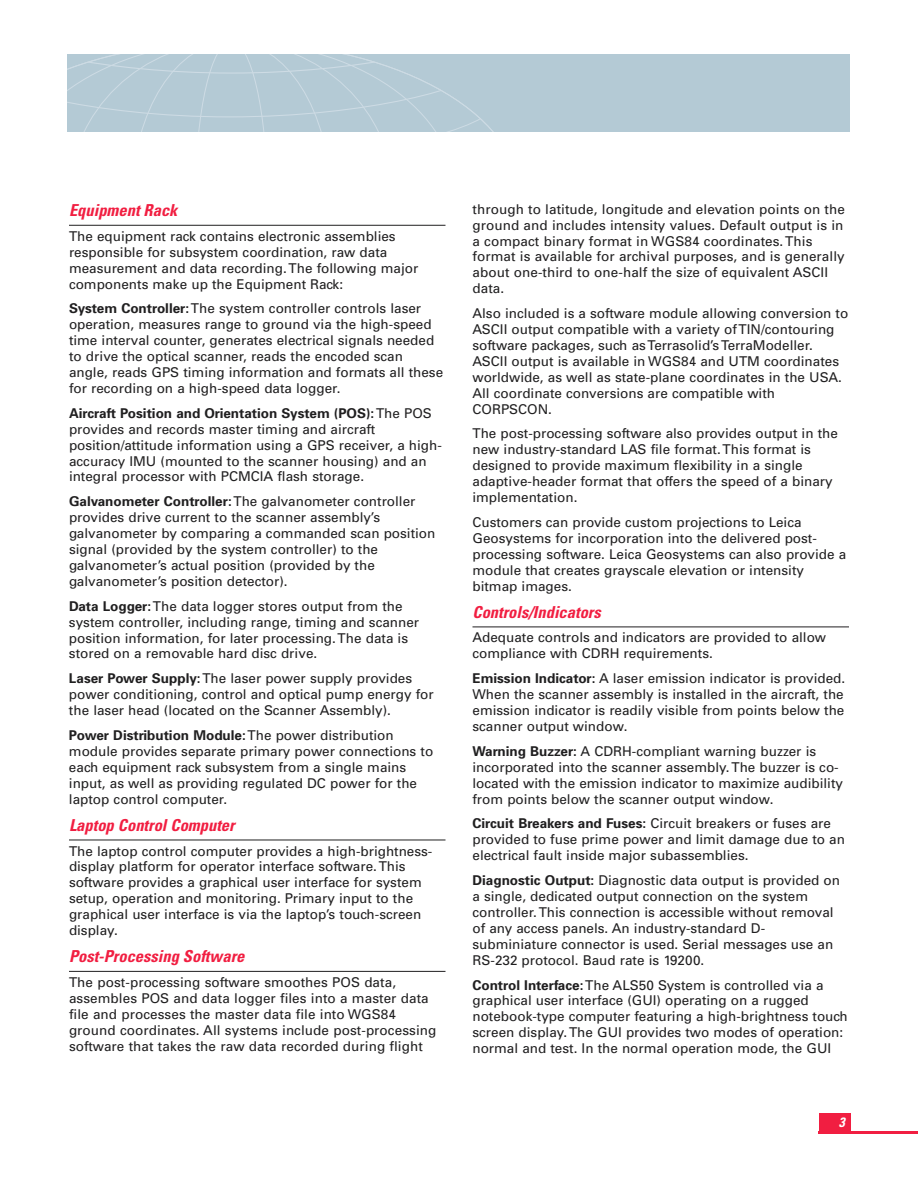
<style>
.page{position:relative;width:918px;height:1188px;background:#fff}
.page>*{position:absolute;margin:0;border:0;box-sizing:border-box;transform-origin:0 0}
.t1{font:italic 700 condensed 16.5px "Univers";color:#f11e41}
.t2{font:13.5px/15.9px "Univers";color:#201f20}
.t3{font:italic 700 condensed 13.5px "Univers";color:#fff}
.s1{font-weight:700}
</style>
<div class="page">
<hr style="left:69px;top:225px;width:377px;height:1px;background:#201f20">
<hr style="left:69px;top:840px;width:377px;height:1px;background:#201f20">
<hr style="left:69px;top:971px;width:377px;height:1px;background:#201f20">
<hr style="left:472px;top:627px;width:377px;height:1px;background:#201f20">
<div style="left:68px;top:54px;width:782px;height:77px;background:#b4cad5"></div>
<svg style="left:68px;top:54px;width:425px;height:77px"></svg>
<hr style="left:819px;top:1131px;width:99px;height:3px;background:#f11e41">
<div style="left:819px;top:1114px;width:31px;height:20px;background:#f11e41"></div>
<p class="t1" style="left:69px;top:204px;width:110px">Equipment Rack</p>
<p class="t2" style="left:69px;top:229px;width:351px">The equipment rack contains electronic assemblies responsible for subsystem coordination, raw data measurement and data recording. The following major components make up the Equipment Rack:</p>
<p class="t2" style="left:69px;top:302px;width:376px"><span class="s1">System Controller:</span>The system controller controls laser operation, measures range to ground via the high-speed time interval counter, generates electrical signals needed to drive the optical scanner, reads the encoded scan angle, reads GPS timing information and formats all these for recording on a high-speed data logger.</p>
<p class="t2" style="left:69px;top:406px;width:374px"><span class="s1">Aircraft Position and Orientation System (POS):</span>The POS provides and records master timing and aircraft position/attitude information using a GPS receiver, a high&shy;accuracy IMU (mounted to the scanner housing) and an integral processor with PCMCIA flash storage.</p>
<p class="t2" style="left:69px;top:495px;width:368px"><span class="s1">Galvanometer Controller:</span>The galvanometer controller provides drive current to the scanner assembly’s galvanometer by comparing a commanded scan position signal (provided by the system controller) to the galvanometer’s actual position (provided by the galvanometer’s position detector).</p>
<p class="t2" style="left:69px;top:599px;width:352px"><span class="s1">Data Logger:</span>The data logger stores output from the system controller, including range, timing and scanner position information, for later processing. The data is stored on a removable hard disc drive.</p>
<p class="t2" style="left:69px;top:672px;width:366px"><span class="s1">Laser Power Supply:</span>The laser power supply provides power conditioning, control and optical pump energy for the laser head (located on the Scanner Assembly).</p>
<p class="t2" style="left:69px;top:728px;width:366px"><span class="s1">Power Distribution Module:</span>The power distribution module provides separate primary power connections to each equipment rack subsystem from a single mains input, as well as providing regulated DC power for the laptop control computer.</p>
<p class="t1" style="left:69px;top:819px;width:167px">Laptop Control Computer</p>
<p class="t2" style="left:69px;top:844px;width:365px">The laptop control computer provides a high-brightness&shy;display platform for operator interface software. This software provides a graphical user interface for system setup, operation and monitoring. Primary input to the graphical user interface is via the laptop’s touch-screen display.</p>
<p class="t1" style="left:69px;top:950px;width:177px">Post-Processing Software</p>
<p class="t2" style="left:69px;top:975px;width:369px">The post-processing software smoothes POS data, assembles POS and data logger files into a master data file and processes the master data file into WGS84 ground coordinates. All systems include post-processing software that takes the raw data recorded during flight</p>
<p class="t2" style="left:473px;top:202px;width:374px">through to latitude, longitude and elevation points on the ground and includes intensity values. Default output is in a compact binary format in WGS84 coordinates. This format is available for archival purposes, and is generally about one-third to one-half the size of equivalent ASCII data.</p>
<p class="t2" style="left:473px;top:307px;width:377px">Also included is a software module allowing conversion to ASCII output compatible with a variety of TIN/contouring software packages, such as Terrasolid’s TerraModeller.<br>ASCII output is available in WGS84 and UTM coordinates worldwide, as well as state-plane coordinates in the USA.<br>All coordinate conversions are compatible with CORPSCON.</p>
<p class="t2" style="left:473px;top:427px;width:367px">The post-processing software also provides output in the new industry-standard LAS file format. This format is designed to provide maximum flexibility in a single adaptive-header format that offers the speed of a binary implementation.</p>
<p class="t2" style="left:473px;top:515px;width:375px">Customers can provide custom projections to Leica Geosystems for incorporation into the delivered post&shy;processing software. Leica Geosystems can also provide a module that creates grayscale elevation or intensity bitmap images.</p>
<p class="t1" style="left:472px;top:606px;width:130px">Controls/Indicators</p>
<p class="t2" style="left:472px;top:631px;width:355px">Adequate controls and indicators are provided to allow compliance with CDRH requirements.</p>
<p class="t2" style="left:472px;top:672px;width:374px;text-align:justify"><span class="s1">Emission Indicator:</span> A laser emission indicator is provided.<br>When the scanner assembly is installed in the aircraft, the emission indicator is readily visible from points below the scanner output window.</p>
<p class="t2" style="left:472px;top:744px;width:372px"><span class="s1">Warning Buzzer:</span> A CDRH-compliant warning buzzer is incorporated into the scanner assembly. The buzzer is co&shy;located with the emission indicator to maximize audibility from points below the scanner output window.</p>
<p class="t2" style="left:472px;top:817px;width:374px"><span class="s1">Circuit Breakers and Fuses:</span> Circuit breakers or fuses are provided to fuse prime power and limit damage due to an electrical fault inside major subassemblies.</p>
<p class="t2" style="left:472px;top:874px;width:369px"><span class="s1">Diagnostic Output:</span> Diagnostic data output is provided on a single, dedicated output connection on the system controller. This connection is accessible without removal of any access panels. An industry-standard D&shy;subminiature connector is used. Serial messages use an RS-232 protocol. Baud rate is 19200.</p>
<p class="t2" style="left:472px;top:978px;width:377px"><span class="s1">Control Interface:</span>The ALS50 System is controlled via a graphical user interface (GUI) operating on a rugged notebook-type computer featuring a high-brightness touch screen display. The GUI provides two modes of operation: normal and test. In the normal operation mode, the GUI</p>
<p class="t3" style="left:839px;top:1118px;width:7px">3</p>
</div>
